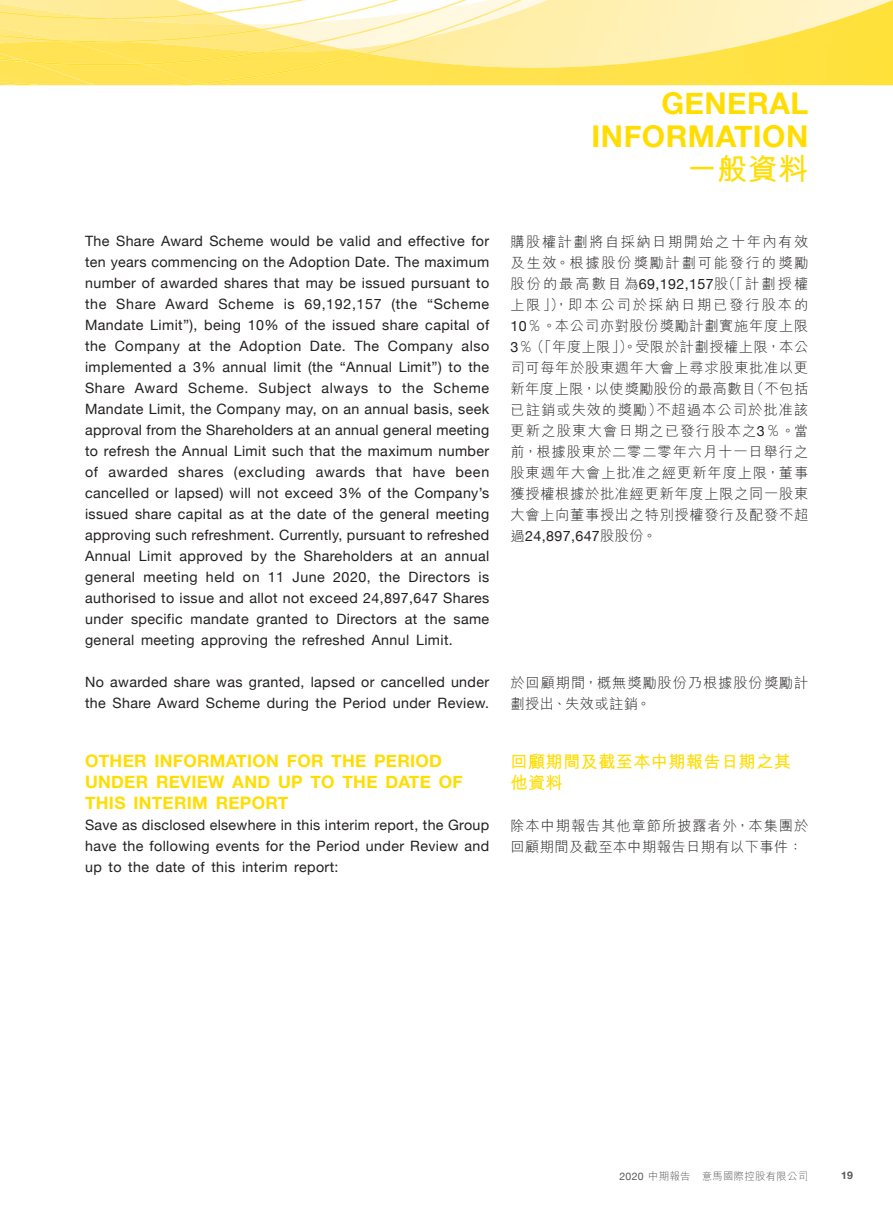
<style>
.page{position:relative;width:893px;height:1212px;background:#fff}
.page>*{position:absolute;margin:0;border:0;box-sizing:border-box;transform-origin:0 0}
.t1{font:700 30px/33px "Helvetica Neue";letter-spacing:.015em;color:#fd0;text-align:right}
.t2{font:30px "M Hei HK Bold E Ten B5 H";color:#fd0}
.t3{font:700 17.25px/21px "Helvetica Neue";letter-spacing:.015em;color:#fd0}
.t4{font:17.25px/21px "M Hei HK Bold E Ten B5 H";letter-spacing:.015em;color:#fd0}
.t5{font:14.25px/21px "Helvetica Neue";letter-spacing:.025em;color:#231f20;text-align:justify}
.t6{font:14.25px/21px "M Hei HK Light E Ten B5 H";letter-spacing:.045em;color:#231f20;text-align:justify}
.t7{font:14.25px/21px "M Hei HK Light E Ten B5 H";letter-spacing:.025em;color:#231f20}
.t8{font:14.25px/21px "M Hei HK Light E Ten B5 H";letter-spacing:.065em;color:#231f20}
.t9{font:10.5px "M Hei HK Light E Ten B5 H";letter-spacing:.015em;color:#58595b}
.t10{font:700 10.5px "Helvetica Neue";color:#58595b}
.s1{font-family:"Helvetica Neue"}
.s2{font-family:"M Hei HK Light E Ten B5 H"}
</style>
<div class="page">
<svg style="left:0;top:0;width:892px;height:85px;background:#ffea87"></svg>
<p class="t5" style="left:85px;top:231px;width:405px">The Share Award Scheme would be valid and effective for ten years commencing on the Adoption Date. The maximum number of awarded shares that may be issued pursuant to the Share Award Scheme is 69,192,157 (the “Scheme Mandate Limit”), being 10% of the issued share capital of the Company at the Adoption Date. The Company also implemented a 3% annual limit (the “Annual Limit”) to the Share Award Scheme. Subject always to the Scheme Mandate Limit, the Company may, on an annual basis, seek approval from the Shareholders at an annual general meeting to refresh the Annual Limit such that the maximum number of awarded shares (excluding awards that have been cancelled or lapsed) will not exceed 3% of the Company’s issued share capital as at the date of the general meeting approving such refreshment. Currently, pursuant to refreshed Annual Limit approved by the Shareholders at an annual general meeting held on 11 June 2020, the Directors is authorised to issue and allot not exceed 24,897,647 Shares under specific mandate granted to Directors at the same general meeting approving the refreshed Annul Limit.</p>
<p class="t5" style="left:85px;top:672px;width:405px">No awarded share was granted, lapsed or cancelled under the Share Award Scheme during the Period under Review.</p>
<p class="t3" style="left:85px;top:750px;width:379px">OTHER INFORMATION FOR THE PERIOD<br>UNDER REVIEW AND UP TO THE DATE OF<br>THIS INTERIM REPORT</p>
<p class="t5" style="left:85px;top:815px;width:405px">Save as disclosed elsewhere in this interim report, the Group have the following events for the Period under Review and up to the date of this interim report:</p>
<h1 class="t1" style="left:591px;top:86px;width:218px">GENERAL<br>INFORMATION</h1>
<h1 class="t2" style="left:686px;top:157px;width:123px">一般資料</h1>
<p class="t6" style="left:510px;top:233px;width:299px">購股權計劃將自採納日期開始之十年內有效及生效。根據股份獎勵計劃可能發行的獎勵股份的最高數目為<span class="s1">69,192,157</span>股（「計劃授權上限」），即本公司於採納日期已發行股本的<span class="s1">10</span>％。本公司亦對股份獎勵計劃實施年度上限<span class="s1">3</span>％（「年度上限」）。受限於計劃授權上限，本公司可每年於股東週年大會上尋求股東批准以更新年度上限，以使獎勵股份的最高數目（不包括已註銷或失效的獎勵）不超過本公司於批准該更新之股東大會日期之已發行股本之<span class="s1">3</span>％。當前，根據股東於二零二零年六月十一日舉行之股東週年大會上批准之經更新年度上限，董事獲授權根據於批准經更新年度上限之同一股東大會上向董事授出之特別授權發行及配發不超</p>
<p class="t5" style="left:510px;top:525px;width:148px"><span class="s2">過</span>24,897,647<span class="s2">股股份。</span></p>
<p class="t8" style="left:510px;top:674px;width:299px">於回顧期間，概無獎勵股份乃根據股份獎勵計劃授出、失效或註銷。</p>
<p class="t4" style="left:510px;top:753px;width:282px">回顧期間及截至本中期報告日期之其他資料</p>
<p class="t7" style="left:510px;top:817px;width:299px">除本中期報告其他章節所披露者外，本集團於回顧期間及截至本中期報告日期有以下事件：</p>
<p class="t9" style="left:619px;top:1172px;width:190px"><span class="s1">2020</span> 中期報告 意馬國際控股有限公司</p>
<p class="t10" style="left:841px;top:1169px;width:13px">19</p>
</div>
